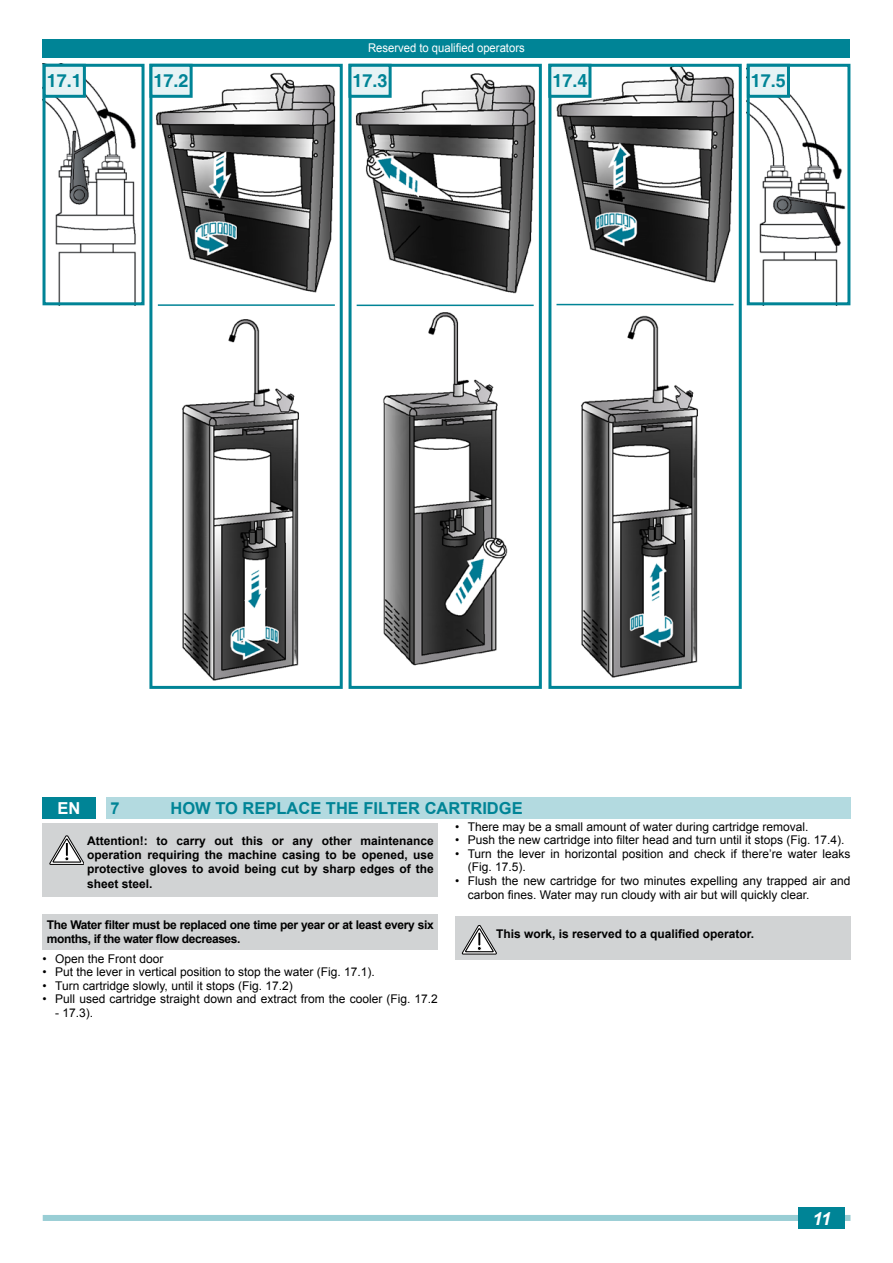
<style>
.page{position:relative;width:893px;height:1263px;background:#fff}
.page>*{position:absolute;margin:0;border:0;box-sizing:border-box;transform-origin:0 0}
.t1{font:700 18px "Helvetica";color:#008496}
.t2{font:italic 700 18px "Arial";color:#fff}
.t3{font:700 16.5px "Arial";color:#008496}
.t4{font:700 16.5px "Arial";color:#fff}
.t5{font:12px/13.5px "Arial";color:#000}
.t6{font:700 12px/14.4px "Arial";color:#000;text-align:justify}
.t7{font:700 12px/13.5px "Arial";letter-spacing:-.03em;color:#000}
.t8{font:12px "Arial";color:#fff;scale:.94 1}
</style>
<div class="page">
<div style="left:43px;top:1215px;width:807px;height:6px;background:#99ced5"></div>
<div style="left:798px;top:1207px;width:47px;height:22px;background:#008496"></div>
<img style="left:47px;top:79px;width:89px;height:222px">
<div style="left:43px;top:64px;width:102px;height:241px;border:3px solid #008496"></div>
<div style="left:44px;top:65px;width:40px;height:31px;background:#e6f3f5"></div>
<div style="left:43px;top:64px;width:43px;height:34px;border:3px solid #008496"></div>
<img style="left:156px;top:72px;width:180px;height:609px">
<div style="left:149px;top:64px;width:194px;height:625px;border:3px solid #008496"></div>
<div style="left:151px;top:65px;width:40px;height:31px;background:#e6f3f5"></div>
<div style="left:149px;top:64px;width:44px;height:34px;border:3px solid #008496"></div>
<img style="left:355px;top:73px;width:181px;height:593px">
<div style="left:349px;top:64px;width:193px;height:625px;border:3px solid #008496"></div>
<div style="left:350px;top:65px;width:40px;height:31px;background:#e6f3f5"></div>
<div style="left:348px;top:64px;width:44px;height:34px;border:3px solid #008496"></div>
<img style="left:556px;top:68px;width:179px;height:610px">
<div style="left:548px;top:64px;width:194px;height:625px;border:3px solid #008496"></div>
<div style="left:550px;top:65px;width:40px;height:31px;background:#e6f3f5"></div>
<div style="left:548px;top:64px;width:43px;height:34px;border:3px solid #008496"></div>
<img style="left:751px;top:94px;width:95px;height:207px">
<div style="left:747px;top:64px;width:103px;height:241px;border:3px solid #008496"></div>
<div style="left:748px;top:65px;width:40px;height:31px;background:#e6f3f5"></div>
<div style="left:747px;top:64px;width:43px;height:34px;border:3px solid #008496"></div>
<div style="left:43px;top:39px;width:807px;height:18px;background:#008496"></div>
<div style="left:106px;top:797px;width:744px;height:21px;background:#b3dae0"></div>
<div style="left:43px;top:823px;width:395px;height:74px;background:#d1d3d4"></div>
<svg style="left:49px;top:835px;width:35px;height:30px"></svg>
<div style="left:43px;top:914px;width:395px;height:35px;background:#d1d3d4"></div>
<div style="left:43px;top:797px;width:53px;height:21px;background:#008496"></div>
<div style="left:455px;top:916px;width:395px;height:43px;background:#d1d3d4"></div>
<svg style="left:461px;top:925px;width:35px;height:29px"></svg>
<hr style="left:158px;top:304px;width:177px;height:2px;background:#008496">
<hr style="left:357px;top:305px;width:177px;height:1px;background:#008496">
<hr style="left:556px;top:304px;width:177px;height:1px;background:#008496">
<p class="t8" style="left:368px;top:40px;width:168px">Reserved to qualified operators</p>
<h1 class="t1" style="left:47px;top:70px;width:37px">17.1</h1>
<h1 class="t1" style="left:154px;top:70px;width:37px">17.2</h1>
<h1 class="t1" style="left:353px;top:70px;width:37px">17.3</h1>
<h1 class="t1" style="left:552px;top:70px;width:37px">17.4</h1>
<h1 class="t1" style="left:751px;top:70px;width:37px">17.5</h1>
<h2 class="t3" style="left:111px;top:797px;width:11px">7</h2>
<h2 class="t3" style="left:170px;top:797px;width:354px">HOW TO REPLACE THE FILTER CARTRIDGE</h2>
<p class="t6" style="left:87px;top:833px;width:348px">Attention!: to carry out this or any other maintenance operation requiring the machine casing to be opened, use protective gloves to avoid being cut by sharp edges of the sheet steel.</p>
<p class="t7" style="left:47px;top:919px;width:388px">The Water filter must be replaced one time per year or at least every six months, if the water flow decreases.</p>
<p class="t5" style="left:43px;top:952px;width:122px">• Open the Front door</p>
<p class="t5" style="left:43px;top:965px;width:334px">• Put the lever in vertical position to stop the water (Fig. 17.1).</p>
<p class="t5" style="left:43px;top:979px;width:252px">• Turn cartridge slowly, until it stops (Fig. 17.2)</p>
<p class="t5" style="left:43px;top:992px;width:397px">• Pull used cartridge straight down and extract from the cooler (Fig. 17.2</p>
<p class="t5" style="left:55px;top:1006px;width:40px">- 17.3).</p>
<h2 class="t4" style="left:58px;top:797px;width:24px">EN</h2>
<p class="t5" style="left:455px;top:820px;width:355px">• There may be a small amount of water during cartridge removal.</p>
<p class="t5" style="left:455px;top:833px;width:391px">• Push the new cartridge into filter head and turn until it stops (Fig. 17.4).</p>
<p class="t5" style="left:468px;top:847px;width:384px;text-indent:-13px">• Turn the lever in horizontal position and check if there’re water leaks (Fig. 17.5).</p>
<p class="t5" style="left:468px;top:873px;width:384px;line-height:14.4px;text-indent:-13px">• Flush the new cartridge for two minutes expelling any trapped air and carbon fines. Water may run cloudy with air but will quickly clear.</p>
<p class="t6" style="left:496px;top:927px;width:260px">This work, is reserved to a qualified operator.</p>
<h1 class="t2" style="left:812px;top:1206px;width:20px">11</h1>
</div>
